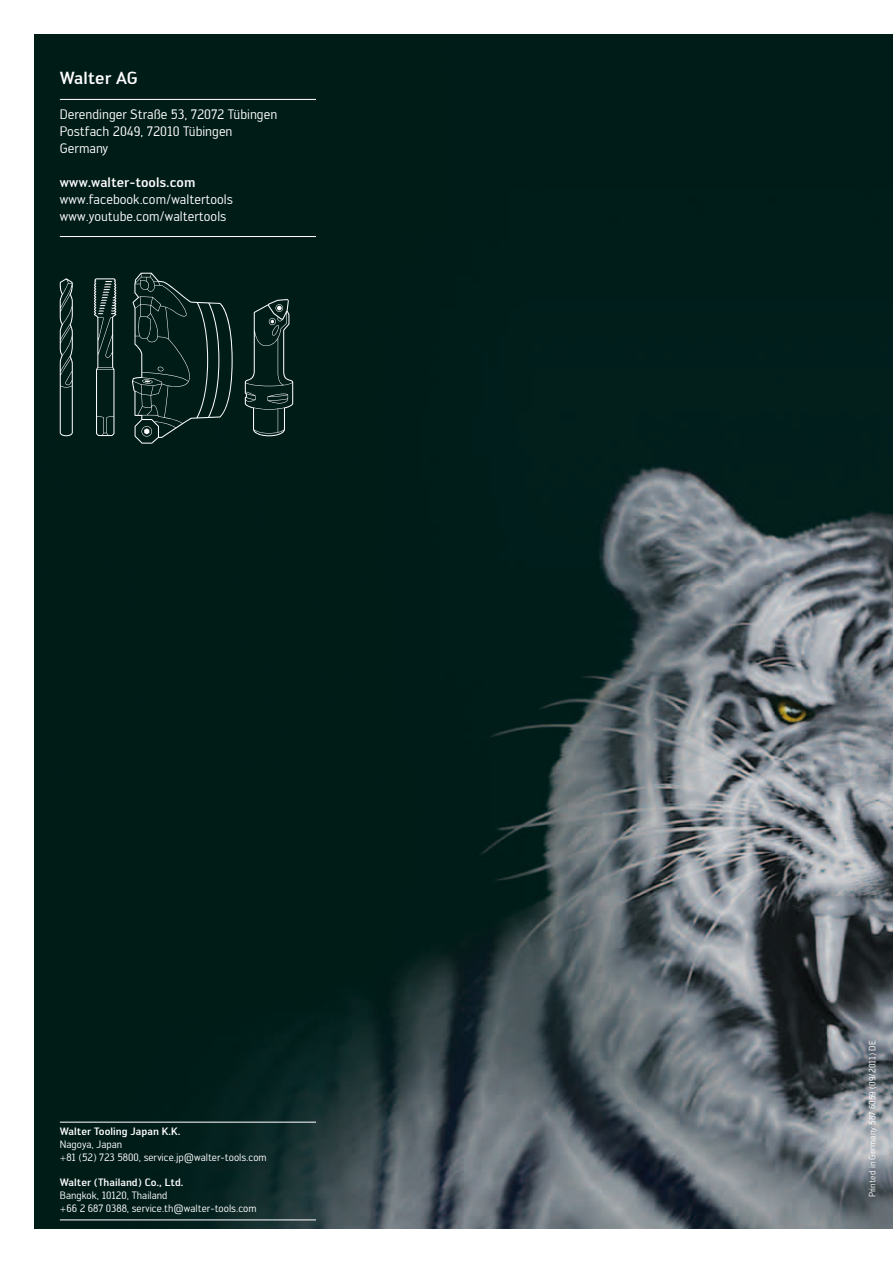
<style>
.page{position:relative;width:893px;height:1263px;background:#fff}
.page>*{position:absolute;margin:0;border:0;box-sizing:border-box;transform-origin:0 0}
.t1{font:500 17.25px "Walter PRO";color:#fff}
.t2{font:13.5px/17px "Walter PRO";color:#fff}
.t3{font:500 13.5px "Walter PRO";color:#fff}
.t4{font:10.5px/12.8px "Walter PRO";color:#fff}
.t5{font:500 10.5px "Walter PRO";color:#fff}
.t6{font:9px "Walter PRO";color:#fff}
</style>
<div class="page">
<img style="left:34px;top:34px;width:859px;height:1195px">
<svg style="left:60px;top:278px;width:13px;height:158px;background:#334a46"></svg>
<svg style="left:94px;top:278px;width:22px;height:158px;background:#29403c"></svg>
<svg style="left:132px;top:273px;width:101px;height:171px;background:#122c27"></svg>
<svg style="left:245px;top:299px;width:48px;height:137px;background:#18312d"></svg>
<hr style="left:60px;top:1121px;width:256px;height:2px;background:#fff">
<hr style="left:60px;top:1219px;width:256px;height:1px;background:#fff">
<hr style="left:60px;top:99px;width:256px;height:1px;background:#fff">
<hr style="left:60px;top:236px;width:256px;height:1px;background:#fff">
<p class="t1" style="left:60px;top:67px;width:79px">Walter AG</p>
<p class="t2" style="left:60px;top:106px;width:219px">Derendinger Straße 53, 72072 Tübingen<br>Postfach 2049, 72010 Tübingen<br>Germany</p>
<p class="t3" style="left:60px;top:174px;width:137px">www.walter-tools.com</p>
<p class="t2" style="left:60px;top:191px;width:175px">www.facebook.com/waltertools www.youtube.com/waltertools</p>
<p class="t5" style="left:60px;top:1125px;width:122px">Walter Tooling Japan K.K.</p>
<p class="t4" style="left:60px;top:1138px;width:208px">Nagoya, Japan<br>+81 (52) 723 5800, service.jp@walter-tools.com</p>
<p class="t5" style="left:60px;top:1176px;width:125px">Walter (Thailand) Co., Ltd.</p>
<p class="t4" style="left:60px;top:1189px;width:198px">Bangkok, 10120, Thailand<br>+66 2 687 0388, service.th@walter-tools.com</p>
<p class="t6" style="left:867px;top:1197px;width:158px;rotate:-90deg">Printed in Germany 587 6059 (09/2011) DE</p>
</div>
